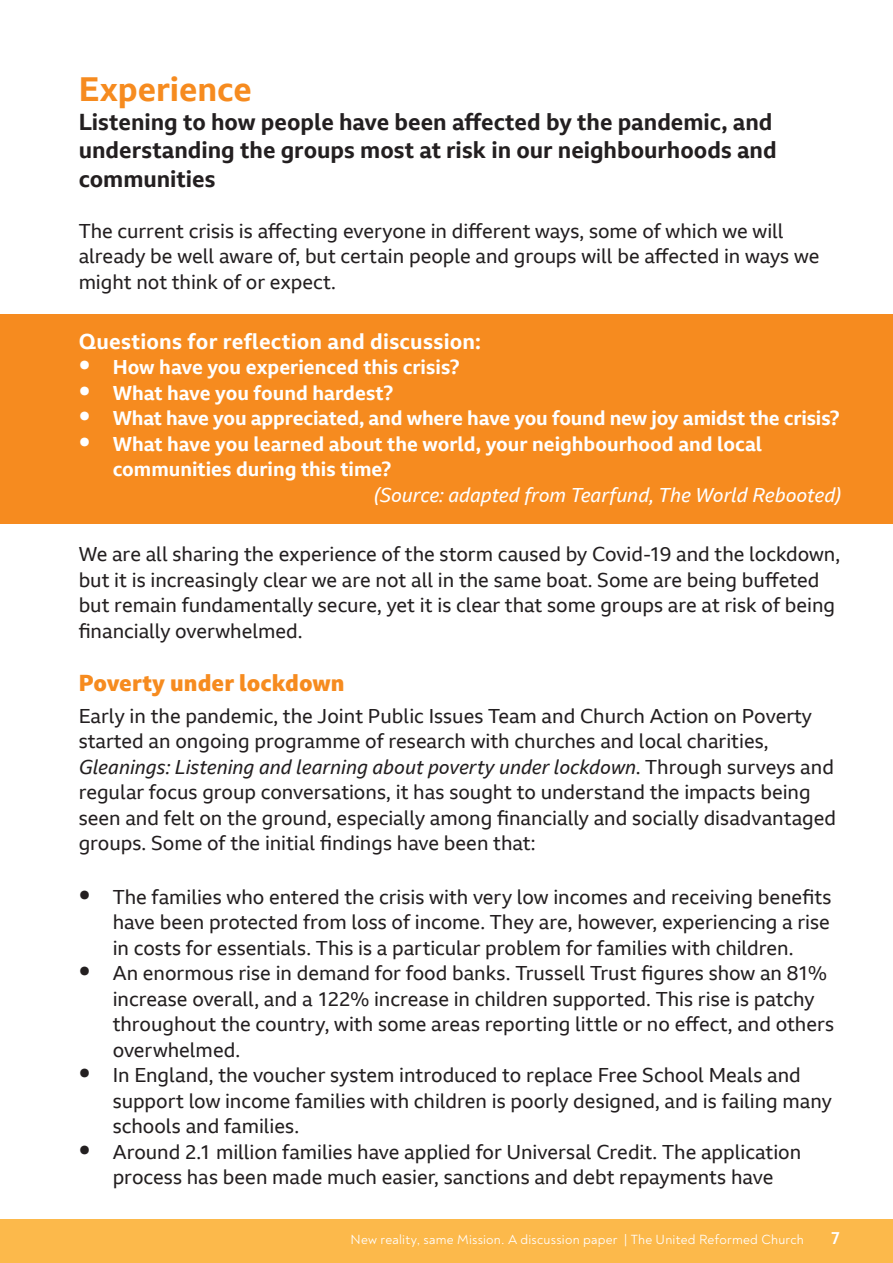
<style>
.page{position:relative;width:893px;height:1263px;background:#fff}
.page>*{position:absolute;margin:0;border:0;box-sizing:border-box;transform-origin:0 0}
.t1{font:700 33px "BBC Reith Sans";color:#f68b1f}
.t2{font:700 22.5px/28.5px "BBC Reith Sans";color:#231f20}
.t3{font:800 22.5px "BBC Reith Sans";color:#f68b1f}
.t4{font:700 21px "BBC Reith Sans";letter-spacing:.015em;color:#fff}
.t5{font:19.5px/25.5px "BBC Reith Sans";color:#231f20}
.t6{font:700 19.5px/25.5px "BBC Reith Sans";color:#fff}
.t7{font:italic 19.5px "BBC Reith Sans";color:#fff}
.t8{font:700 18px "Noah";color:#fff}
.t9{font:13.5px "Noah";letter-spacing:.02em;color:#fff}
.s1{font-weight:400;font-size:33px}
.s2{font-style:italic}
.s3{font-size:33px}
</style>
<div class="page">
<div style="left:0;top:1219px;width:893px;height:44px;background:#fcb94b"></div>
<div style="left:0;top:315px;width:893px;height:209px;background:#f68b1f"></div>
<h1 class="t1" style="left:79px;top:68px;width:174px">Experience</h1>
<p class="t2" style="left:79px;top:107px;width:700px">Listening to how people have been affected by the pandemic, and understanding the groups most at risk in our neighbourhoods and communities</p>
<p class="t5" style="left:79px;top:218px;width:742px">The current crisis is affecting everyone in different ways, some of which we will already be well aware of, but certain people and groups will be affected in ways we might not think of or expect.</p>
<p class="t4" style="left:79px;top:328px;width:404px">Questions for reflection and discussion:</p>
<p class="t6" style="left:79px;top:354px;width:383px"><span class="s1">•</span> How have you experienced this crisis?</p>
<p class="t6" style="left:79px;top:380px;width:316px"><span class="s1">•</span> What have you found hardest?</p>
<p class="t6" style="left:79px;top:405px;width:763px"><span class="s1">•</span> What have you appreciated, and where have you found new joy amidst the crisis?</p>
<p class="t6" style="left:113px;top:431px;width:651px;text-indent:-34px"><span class="s1">•</span> What have you learned about the world, your neighbourhood and local communities during this time?</p>
<p class="t7" style="left:374px;top:483px;width:468px">(Source: adapted from Tearfund, The World Rebooted)</p>
<p class="t5" style="left:79px;top:541px;width:763px">We are all sharing the experience of the storm caused by Covid-19 and the lockdown, but it is increasingly clear we are not all in the same boat. Some are being buffeted but remain fundamentally secure, yet it is clear that some groups are at risk of being financially overwhelmed.</p>
<p class="t3" style="left:79px;top:668px;width:267px">Poverty under lockdown</p>
<p class="t5" style="left:79px;top:703px;width:759px">Early in the pandemic, the Joint Public Issues Team and Church Action on Poverty started an ongoing programme of research with churches and local charities, <span class="s2">Gleanings: Listening and learning about poverty under lockdown</span>. Through surveys and regular focus group conversations, it has sought to understand the impacts being seen and felt on the ground, especially among financially and socially disadvantaged groups. Some of the initial findings have been that:</p>
<p class="t5" style="left:113px;top:883px;width:720px;text-align:justify;text-indent:-34px"><span class="s3">•</span> The families who entered the crisis with very low incomes and receiving benefits have been protected from loss of income. They are, however, experiencing a rise in costs for essentials. This is a particular problem for families with children.</p>
<p class="t5" style="left:113px;top:960px;width:723px;text-indent:-34px"><span class="s3">•</span> An enormous rise in demand for food banks. Trussell Trust figures show an 81% increase overall, and a 122% increase in children supported. This rise is patchy throughout the country, with some areas reporting little or no effect, and others overwhelmed.</p>
<p class="t5" style="left:113px;top:1062px;width:721px;text-indent:-34px"><span class="s3">•</span> In England, the voucher system introduced to replace Free School Meals and support low income families with children is poorly designed, and is failing many schools and families.</p>
<p class="t5" style="left:79px;top:1138px;width:724px;text-align:center"><span class="s3">•</span> Around 2.1 million families have applied for Universal Credit. The application process has been made much easier, sanctions and debt repayments have</p>
<p class="t9" style="left:351px;top:1231px;width:455px">New reality, same Mission. A discussion paper | The United Reformed Church</p>
<p class="t8" style="left:831px;top:1226px;width:10px">7</p>
</div>
